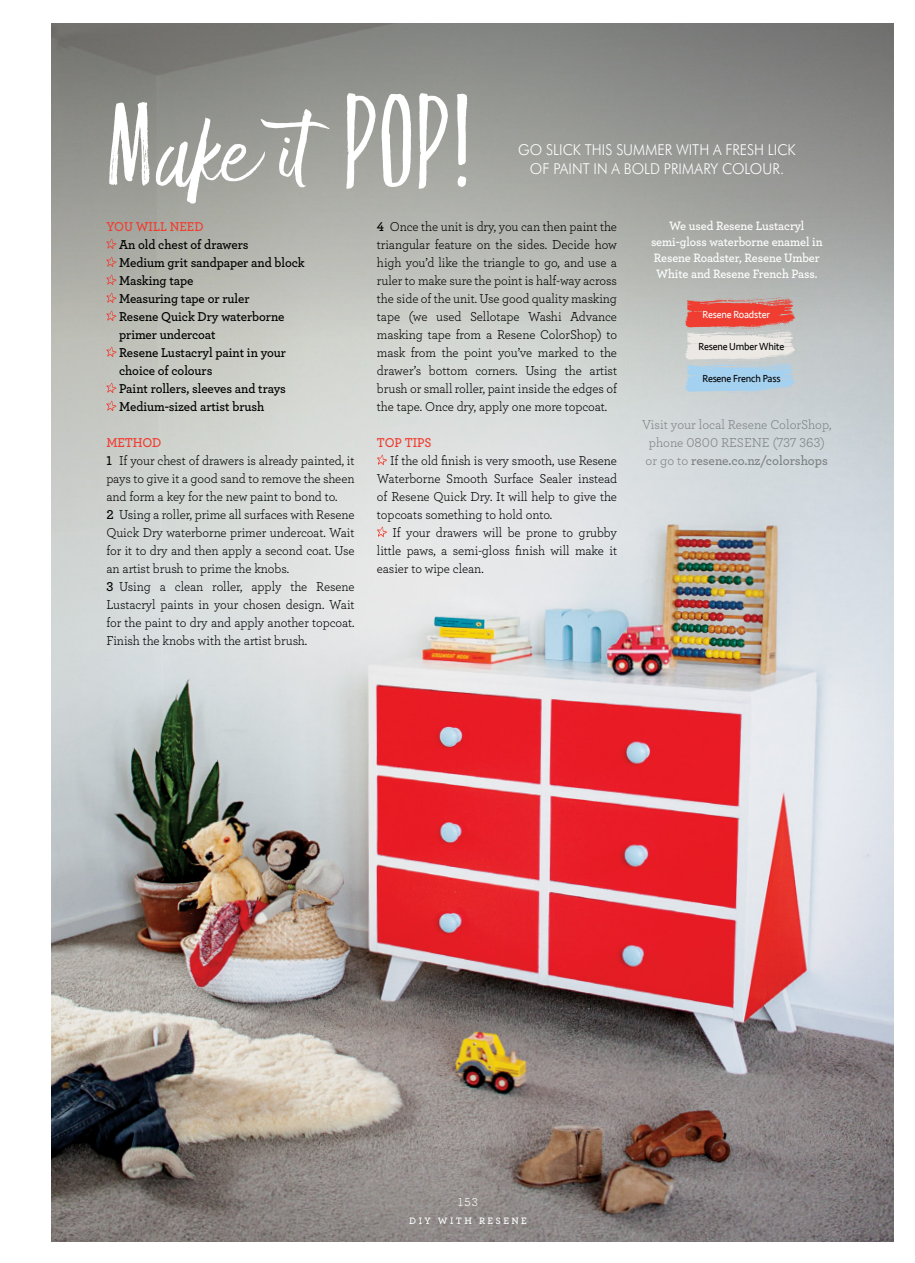
<style>
.page{position:relative;width:915px;height:1263px;background:#fff}
.page>*{position:absolute;margin:0;border:0;box-sizing:border-box;transform-origin:0 0}
.Sub_heading{font:91.35px "Faith And Glory Two";color:#fff}
.Sub_heading-2{font:86.55px "Faith And Glory One";color:#fff}
.Sell{font:300 15px/19.5px "Futura BT";color:#fff;text-align:center;scale:.95 1}
.First_para_body{font:13.5px/18px "Archer";letter-spacing:-.005em;color:#000;text-align:justify;scale:.95 1}
.First_para_body-2{font:600 13.5px/18px "Archer";letter-spacing:-.005em;color:#000;scale:.95 1}
.First_para_body-3{font:13.5px/18px "Archer";color:#808285}
.Sub_heading-3{font:600 13.5px "Archer";letter-spacing:-.005em;color:#ef3e31;scale:.95 1}
.First_para_body-4{font:600 12.75px/15.8px "Archer";letter-spacing:-.005em;color:#fff;text-align:center;scale:.95 1}
.t1{font:12px "Archer";color:#fff}
.Body_indent{font:10.5px "Seravek";letter-spacing:-.02em;color:#000;scale:.95 1}
.Body_indent-2{font:10.5px "Seravek";letter-spacing:-.02em;color:#fff;scale:.95 1}
.t2{font:600 9.75px "Archer";letter-spacing:.25em;color:#fff}
.s1{font-family:"Faith And Glory Two";font-size:79.5px}
.s2{font-size:84px}
.s3{font-weight:600}
</style>
<div class="page">
<img style="left:51px;top:531px;width:842px;height:711px">
<svg style="left:51px;top:23px;width:842px;height:508px;background:#b2b4b1"></svg>
<svg style="left:685px;top:297px;width:109px;height:96px;background:#cfb0b3"></svg>
<svg style="left:106px;top:239px;width:11px;height:10px"></svg>
<svg style="left:106px;top:257px;width:11px;height:10px"></svg>
<svg style="left:106px;top:275px;width:11px;height:10px"></svg>
<svg style="left:106px;top:293px;width:11px;height:10px"></svg>
<svg style="left:106px;top:311px;width:11px;height:10px"></svg>
<svg style="left:106px;top:347px;width:11px;height:10px"></svg>
<svg style="left:106px;top:383px;width:11px;height:10px"></svg>
<svg style="left:106px;top:401px;width:11px;height:10px"></svg>
<svg style="left:377px;top:455px;width:10px;height:10px"></svg>
<svg style="left:377px;top:527px;width:10px;height:10px"></svg>
<p class="Sub_heading-2" style="left:108px;top:98px;width:255px"><span class="s1">M</span>AKE I<span class="s2">T</span></p>
<p class="Sub_heading" style="left:345px;top:79px;width:124px">POP!</p>
<p class="Sell" style="left:518px;top:139px;width:293px">GO SLICK THIS SUMMER WITH A FRESH LICK<br>OF PAINT IN A BOLD PRIMARY COLOUR.</p>
<p class="Sub_heading-3" style="left:106px;top:216px;width:104px">YOU WILL NEED</p>
<p class="First_para_body-2" style="left:119px;top:235px;width:137px">An old chest of drawers</p>
<p class="First_para_body-2" style="left:119px;top:253px;width:197px">Medium grit sandpaper and block</p>
<p class="First_para_body-2" style="left:119px;top:271px;width:80px">Masking tape</p>
<p class="First_para_body-2" style="left:119px;top:289px;width:139px">Measuring tape or ruler</p>
<p class="First_para_body-2" style="left:119px;top:307px;width:175px">Resene Quick Dry waterborne primer undercoat</p>
<p class="First_para_body-2" style="left:119px;top:343px;width:177px">Resene Lustacryl paint in your choice of colours</p>
<p class="First_para_body-2" style="left:119px;top:379px;width:177px">Paint rollers, sleeves and trays</p>
<p class="First_para_body-2" style="left:119px;top:397px;width:154px">Medium-sized artist brush</p>
<p class="Sub_heading-3" style="left:106px;top:432px;width:60px">METHOD</p>
<p class="First_para_body" style="left:106px;top:451px;width:263px"><span class="s3">1</span> If your chest of drawers is already painted, it pays to give it a good sand to remove the sheen and form a key for the new paint to bond to.</p>
<p class="First_para_body" style="left:106px;top:505px;width:263px"><span class="s3">2</span> Using a roller, prime all surfaces with Resene Quick Dry waterborne primer undercoat. Wait for it to dry and then apply a second coat. Use an artist brush to prime the knobs.</p>
<p class="First_para_body" style="left:106px;top:577px;width:263px"><span class="s3">3</span> Using a clean roller, apply the Resene Lustacryl paints in your chosen design. Wait for the paint to dry and apply another topcoat.<br>Finish the knobs with the artist brush.</p>
<p class="First_para_body" style="left:377px;top:217px;width:254px"><span class="s3">4</span> Once the unit is dry, you can then paint the triangular feature on the sides. Decide how high you’d like the triangle to go, and use a ruler to make sure the point is half-way across the side of the unit. Use good quality masking tape (we used Sellotape Washi Advance masking tape from a Resene ColorShop) to mask from the point you’ve marked to the drawer’s bottom corners. Using the artist brush or small roller, paint inside the edges of the tape. Once dry, apply one more topcoat.</p>
<p class="Sub_heading-3" style="left:377px;top:432px;width:59px">TOP TIPS</p>
<p class="First_para_body" style="left:377px;top:451px;width:254px;text-indent:13px">If the old finish is very smooth, use Resene Waterborne Smooth Surface Sealer instead of Resene Quick Dry. It will help to give the topcoats something to hold onto.</p>
<p class="First_para_body" style="left:377px;top:523px;width:254px;text-indent:16px">If your drawers will be prone to grubby little paws, a semi-gloss finish will make it easier to wipe clean.</p>
<p class="First_para_body-4" style="left:650px;top:218px;width:182px">We used Resene Lustacryl semi-gloss waterborne enamel in<br>Resene Roadster, Resene Umber<br>White and Resene French Pass.</p>
<p class="Body_indent-2" style="left:702px;top:306px;width:72px">Resene Roadster</p>
<p class="Body_indent" style="left:698px;top:338px;width:92px">Resene Umber White</p>
<p class="Body_indent" style="left:702px;top:370px;width:84px">Resene French Pass</p>
<p class="First_para_body-3" style="left:641px;top:414px;width:191px">Visit your local Resene ColorShop, phone 0800 RESENE (737 363) or go to <span class="s3">resene.co.nz/colorshops</span></p>
<p class="t1" style="left:458px;top:1194px;width:21px">153</p>
<p class="t2" style="left:409px;top:1214px;width:119px">DIY WITH RESENE</p>
</div>
